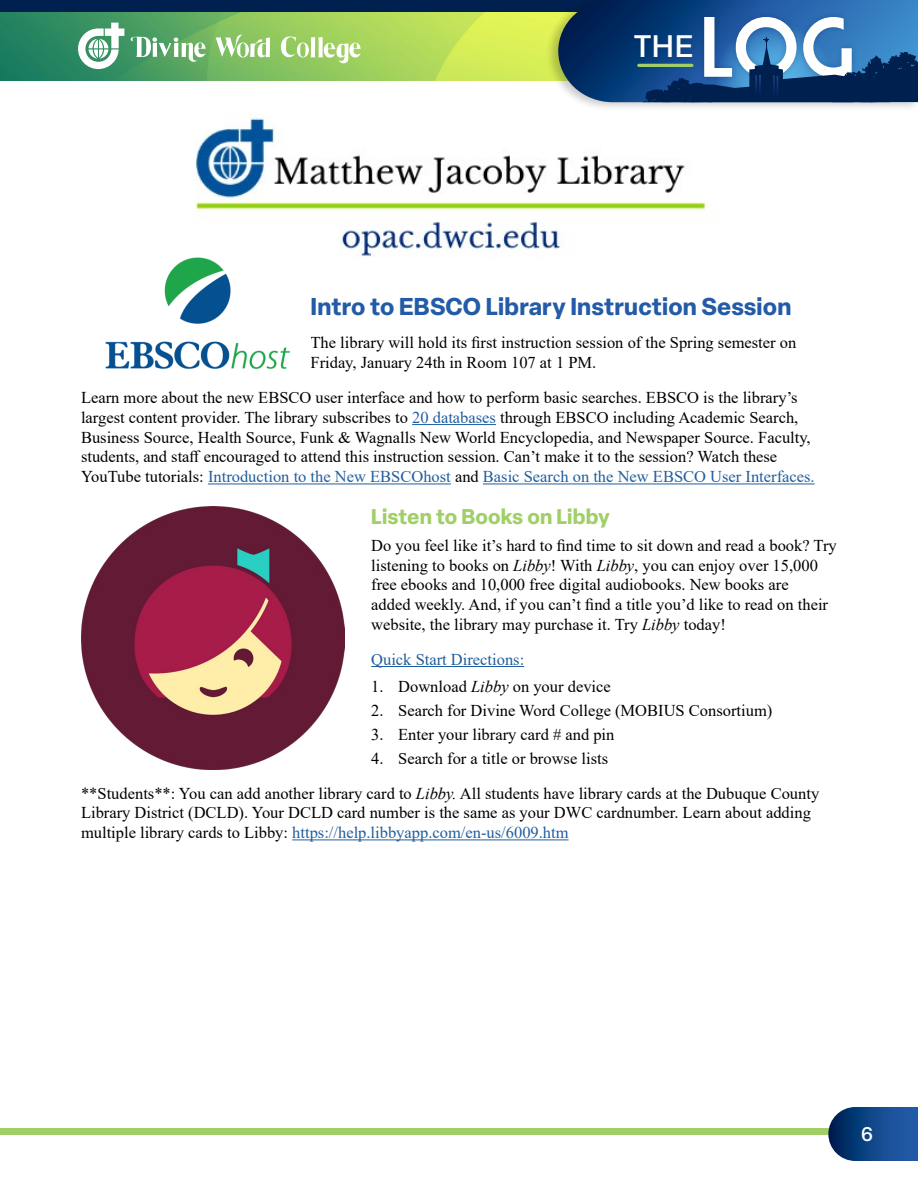
<style>
.page{position:relative;width:918px;height:1188px;background:#fff}
.page>*{position:absolute;margin:0;border:0;box-sizing:border-box;transform-origin:0 0}
.t1{font:75.45px "Moderna";color:#fff}
.t2{font:500 30.6px "Elza";color:#fff}
.t3{font:700 24px "Elza";letter-spacing:.01em;color:#235ba7}
.t4{font:700 21px "Elza";letter-spacing:.01em;color:#a0cf67}
.t5{font:500 19.5px "Elza";color:#fff}
.t6{font:16.5px/19.8px "Times New Roman";color:#000}
.t7{font:16.5px "Times New Roman";color:#215e9e}
.s1{color:#215e9e}
.s2{font-style:italic}
</style>
<div class="page">
<div style="left:0;top:1128px;width:918px;height:7px;background:#a0cf67"></div>
<svg style="left:828px;top:1107px;width:90px;height:54px;background:#21528f"></svg>
<div style="left:0;top:0;width:636px;height:22px;background:#002050"></div>
<img style="left:0;top:13px;width:545px;height:68px">
<svg style="left:78px;top:23px;width:46px;height:46px"></svg>
<svg style="left:280px;top:36px;width:81px;height:28px"></svg>
<svg style="left:215px;top:35px;width:55px;height:23px"></svg>
<svg style="left:131px;top:37px;width:75px;height:25px"></svg>
<div style="left:545px;top:0;width:373px;height:112px;background:#000;opacity:.21"></div>
<svg style="left:558px;top:0;width:360px;height:112px;background:#2f5e8f"></svg>
<hr style="left:412px;top:424px;width:84px;height:1px;background:#215e9e">
<hr style="left:208px;top:484px;width:243px;height:1px;background:#215e9e">
<hr style="left:483px;top:484px;width:332px;height:1px;background:#215e9e">
<hr style="left:371px;top:666px;width:153px;height:1px;background:#215e9e">
<hr style="left:292px;top:840px;width:277px;height:1px;background:#215e9e">
<img style="left:195px;top:118px;width:511px;height:139px">
<img style="left:81px;top:506px;width:263px;height:264px">
<img style="left:105px;top:243px;width:205px;height:127px">
<h2 class="t2" style="left:634px;top:25px;width:61px">THE</h2>
<h1 class="t1" style="left:699px;top:-1px;width:154px">LOG</h1>
<h3 class="t3" style="left:310px;top:289px;width:482px">Intro to EBSCO Library Instruction Session</h3>
<p class="t6" style="left:310px;top:332px;width:487px">The library will hold its first instruction session of the Spring semester on<br>Friday, January 24th in Room 107 at 1 PM.</p>
<p class="t6" style="left:81px;top:387px;width:735px">Learn more about the new EBSCO user interface and how to perform basic searches. EBSCO is the library’s largest content provider. The library subscribes to <span class="s1">20 databases</span> through EBSCO including Academic Search, Business Source, Health Source, Funk &amp; Wagnalls New World Encyclopedia, and Newspaper Source. Faculty, students, and staff encouraged to attend this instruction session. Can’t make it to the session? Watch these YouTube tutorials: <span class="s1">Introduction to the New EBSCOhost</span> and <span class="s1">Basic Search on the New EBSCO User Interfaces.</span></p>
<p class="t4" style="left:371px;top:502px;width:240px">Listen to Books on Libby</p>
<p class="t6" style="left:371px;top:535px;width:467px">Do you feel like it’s hard to find time to sit down and read a book? Try listening to books on <span class="s2">Libby</span>! With <span class="s2">Libby</span>, you can enjoy over 15,000 free ebooks and 10,000 free digital audiobooks. New books are<br>added weekly. And, if you can’t find a title you’d like to read on their website, the library may purchase it. Try <span class="s2">Libby</span> today!</p>
<p class="t7" style="left:371px;top:648px;width:155px">Quick Start Directions:</p>
<p class="t6" style="left:371px;top:676px;width:241px">1. Download <span class="s2">Libby</span> on your device</p>
<p class="t6" style="left:371px;top:700px;width:403px">2. Search for Divine Word College (MOBIUS Consortium)</p>
<p class="t6" style="left:371px;top:724px;width:245px">3. Enter your library card # and pin</p>
<p class="t6" style="left:81px;top:740px;width:740px;line-height:34.8px;text-indent:290px">4. Search for a title or browse lists<br>**Students**: You can add another library card to <span class="s2">Libby.</span> All students have library cards at the Dubuque County</p>
<p class="t6" style="left:81px;top:802px;width:731px">Library District (DCLD). Your DCLD card number is the same as your DWC cardnumber. Learn about adding multiple library cards to Libby: <span class="s1">https://help.libbyapp.com/en-us/6009.htm</span></p>
<p class="t5" style="left:861px;top:1121px;width:13px">6</p>
</div>
